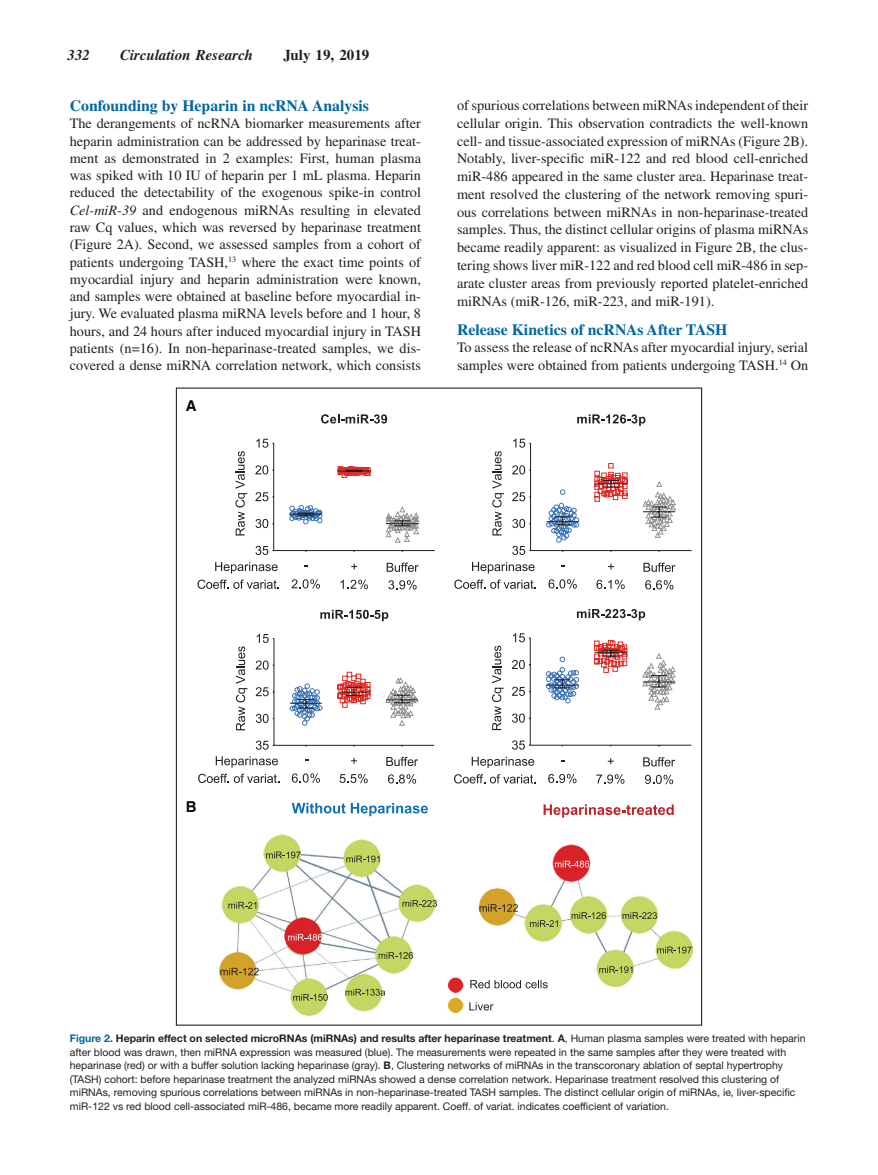
<style>
.page{position:relative;width:878px;height:1175px;background:#fff}
.page>*{position:absolute;margin:0;border:0;box-sizing:border-box;transform-origin:0 0}
.t1{font:700 15.75px "Times";color:#0065a4}
.t2{font:italic 700 15px "Times";color:#231f20}
.t3{font:700 15px "Times";color:#231f20}
.t4{font:700 15px "Helvetica";color:#040503}
.t5{font:14.25px/17.2px "Times";color:#231f20;text-align:justify}
.t6{font:10.5px/13.5px "Helvetica Neue LT Std";color:#231f20}
.s1{font-style:italic}
.s2{font-weight:700;color:#0065a4}
.s3{font-weight:700}
</style>
<div class="page">
<svg style="left:175px;top:387px;width:527px;height:639px"></svg>
<p class="t2" style="left:68px;top:46px;width:24px">332</p>
<p class="t2" style="left:120px;top:46px;width:135px">Circulation Research</p>
<p class="t3" style="left:283px;top:46px;width:88px">July 19, 2019</p>
<p class="t1" style="left:70px;top:96px;width:301px">Confounding by Heparin in ncRNA Analysis</p>
<p class="t5" style="left:70px;top:115px;width:353px">The derangements of ncRNA biomarker measurements after heparin administration can be addressed by heparinase treat&shy;ment as demonstrated in 2 examples: First, human plasma was spiked with 10 IU of heparin per 1 mL plasma. Heparin reduced the detectability of the exogenous spike-in control <span class="s1">Cel-miR-39</span> and endogenous miRNAs resulting in elevated raw Cq values, which was reversed by heparinase treatment (Figure 2A). Second, we assessed samples from a cohort of patients undergoing TASH,<sup>13</sup> where the exact time points of myocardial injury and heparin administration were known, and samples were obtained at baseline before myocardial in&shy;jury. We evaluated plasma miRNA levels before and 1 hour, 8 hours, and 24 hours after induced myocardial injury in TASH patients (n=16). In non-heparinase-treated samples, we dis&shy;covered a dense miRNA correlation network, which consists</p>
<p class="t4" style="left:186px;top:396px;width:12px">A</p>
<p class="t5" style="left:457px;top:96px;width:353px;line-height:17.7px">of spurious correlations between miRNAs independent of their cellular origin. This observation contradicts the well-known cell- and tissue-associated expression of miRNAs (Figure 2B).<br>Notably, liver-specific miR-122 and red blood cell-enriched miR-486 appeared in the same cluster area. Heparinase treat&shy;ment resolved the clustering of the network removing spuri&shy;ous correlations between miRNAs in non-heparinase-treated samples. Thus, the distinct cellular origins of plasma miRNAs became readily apparent: as visualized in Figure 2B, the clus&shy;tering shows liver miR-122 and red blood cell miR-486 in sep&shy;arate cluster areas from previously reported platelet-enriched miRNAs (miR-126, miR-223, and miR-191).</p>
<p class="t1" style="left:457px;top:320px;width:272px">Release Kinetics of ncRNAs After TASH</p>
<p class="t5" style="left:457px;top:338px;width:352px;line-height:17.7px">To assess the release of ncRNAs after myocardial injury, serial samples were obtained from patients undergoing TASH.<sup>14</sup> On</p>
<p class="t4" style="left:186px;top:797px;width:12px">B</p>
<p class="t6" style="left:70px;top:1031px;width:737px"><span class="s2">Figure 2.</span> <span class="s3">Heparin effect on selected microRNAs (miRNAs) and results after heparinase treatment</span>. <span class="s3">A</span>, Human plasma samples were treated with heparin after blood was drawn, then miRNA expression was measured (blue). The measurements were repeated in the same samples after they were treated with heparinase (red) or with a buffer solution lacking heparinase (gray). <span class="s3">B</span>, Clustering networks of miRNAs in the transcoronary ablation of septal hypertrophy (TASH) cohort: before heparinase treatment the analyzed miRNAs showed a dense correlation network. Heparinase treatment resolved this clustering of miRNAs, removing spurious correlations between miRNAs in non-heparinase-treated TASH samples. The distinct cellular origin of miRNAs, ie, liver-specific miR-122 vs red blood cell-associated miR-486, became more readily apparent. Coeff. of variat. indicates coefficient of variation.</p>
</div>
